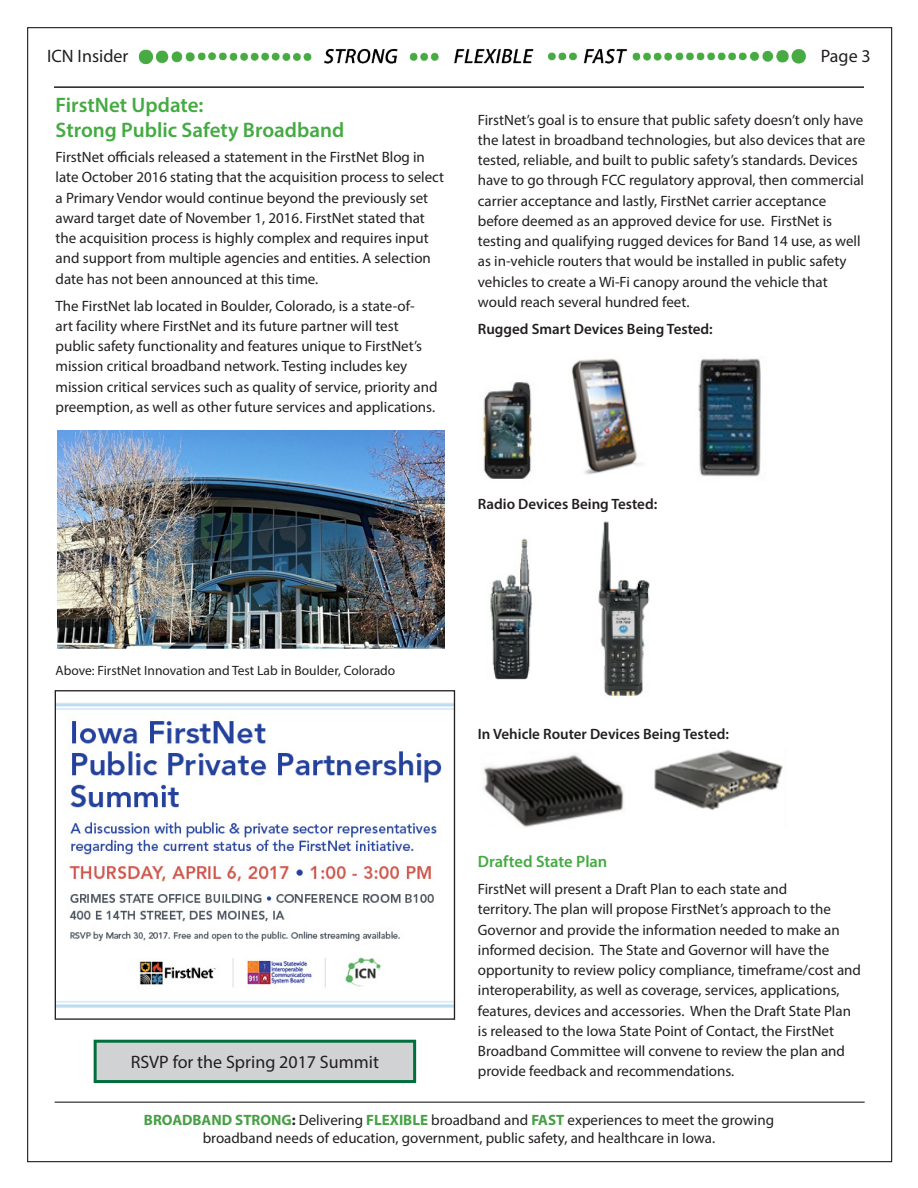
<style>
.page{position:relative;width:918px;height:1188px;background:#fff}
.page>*{position:absolute;margin:0;border:0;box-sizing:border-box;transform-origin:0 0}
.heading_1{font:600 21px/25.2px "Myriad Pro";color:#44aa42}
.t1{font:18px "Myriad Pro";color:#231f20}
.t2{font:600 16.5px "Myriad Pro";color:#44aa42}
.t3{font:15px/20.2px "Myriad Pro";color:#231f20}
.t4{font:600 15px "Myriad Pro";color:#231f20}
.t5{font:13.5px "Myriad Pro";color:#231f20}
.s1{font-size:15px}
.s2{font-weight:700;color:#489f45}
.s3{font-weight:700}
.s4{font-weight:700;color:#47a246}
</style>
<div class="page">
<img style="left:138px;top:32px;width:755px;height:53px">
<hr style="left:55px;top:1102px;width:810px;height:1px;background:#231f20">
<hr style="left:54px;top:86px;width:810px;height:2px;background:#231f20">
<img style="left:57px;top:703px;width:396px;height:305px">
<div style="left:55px;top:690px;width:400px;height:330px;border:1px solid #231f20"></div>
<img style="left:57px;top:430px;width:387px;height:219px">
<img style="left:483px;top:749px;width:300px;height:78px">
<img style="left:482px;top:358px;width:279px;height:121px">
<img style="left:490px;top:521px;width:160px;height:175px">
<div style="left:94px;top:1040px;width:322px;height:43px;background:#d1d2d4;border:3px solid #006f3c"></div>
<p class="t1" style="left:47px;top:44px;width:83px">ICN Insider</p>
<p class="t1" style="left:821px;top:44px;width:51px">Page 3</p>
<h1 class="heading_1" style="left:56px;top:92px;width:290px">FirstNet Update:<br>Strong Public Safety Broadband</h1>
<p class="t3" style="left:56px;top:147px;width:390px">FirstNet officials released a statement in the FirstNet Blog in late October 2016 stating that the acquisition process to select a Primary Vendor would continue beyond the previously set award target date of November 1, 2016. FirstNet stated that the acquisition process is highly complex and requires input and support from multiple agencies and entities. A selection date has not been announced at this time.</p>
<p class="t3" style="left:56px;top:295px;width:383px">The FirstNet lab located in Boulder, Colorado, is a state-of-<br>art facility where FirstNet and its future partner will test public safety functionality and features unique to FirstNet’s mission critical broadband network. Testing includes key mission critical services such as quality of service, priority and preemption, as well as other future services and applications.</p>
<p class="t3" style="left:478px;top:109px;width:389px">FirstNet’s goal is to ensure that public safety doesn’t only have the latest in broadband technologies, but also devices that are tested, reliable, and built to public safety’s standards. Devices have to go through FCC regulatory approval, then commercial carrier acceptance and lastly, FirstNet carrier acceptance before deemed as an approved device for use. FirstNet is testing and qualifying rugged devices for Band 14 use, as well as in-vehicle routers that would be installed in public safety vehicles to create a Wi-Fi canopy around the vehicle that would reach several hundred feet.</p>
<p class="t4" style="left:478px;top:319px;width:236px">Rugged Smart Devices Being Tested:</p>
<p class="t4" style="left:478px;top:495px;width:181px">Radio Devices Being Tested:</p>
<p class="t5" style="left:56px;top:662px;width:341px">Above: FirstNet Innovation and Test Lab <span class="s1">i</span>n Boulder, Colorado</p>
<p class="t1" style="left:131px;top:1050px;width:250px">RSVP for the Spring 2017 Summit</p>
<p class="t4" style="left:478px;top:724px;width:253px">In Vehicle Router Devices Being Tested:</p>
<p class="t2" style="left:478px;top:851px;width:131px">Drafted State Plan</p>
<p class="t3" style="left:478px;top:879px;width:385px">FirstNet will present a Draft Plan to each state and<br>territory. The plan will propose FirstNet’s approach to the Governor and provide the information needed to make an informed decision. The State and Governor will have the opportunity to review policy compliance, timeframe/cost and interoperability, as well as coverage, services, applications, features, devices and accessories. When the Draft State Plan is released to the Iowa State Point of Contact, the FirstNet Broadband Committee will convene to review the plan and provide feedback and recommendations.</p>
<p class="t3" style="left:144px;top:1111px;width:632px;line-height:18px;text-align:center"><span class="s2">BROADBAND STRONG</span><span class="s3">:</span> Delivering <span class="s4">FLEXIBLE</span> broadband and <span class="s2">FAST</span> experiences to meet the growing broadband needs of education, government, public safety, and healthcare in Iowa.</p>
</div>
